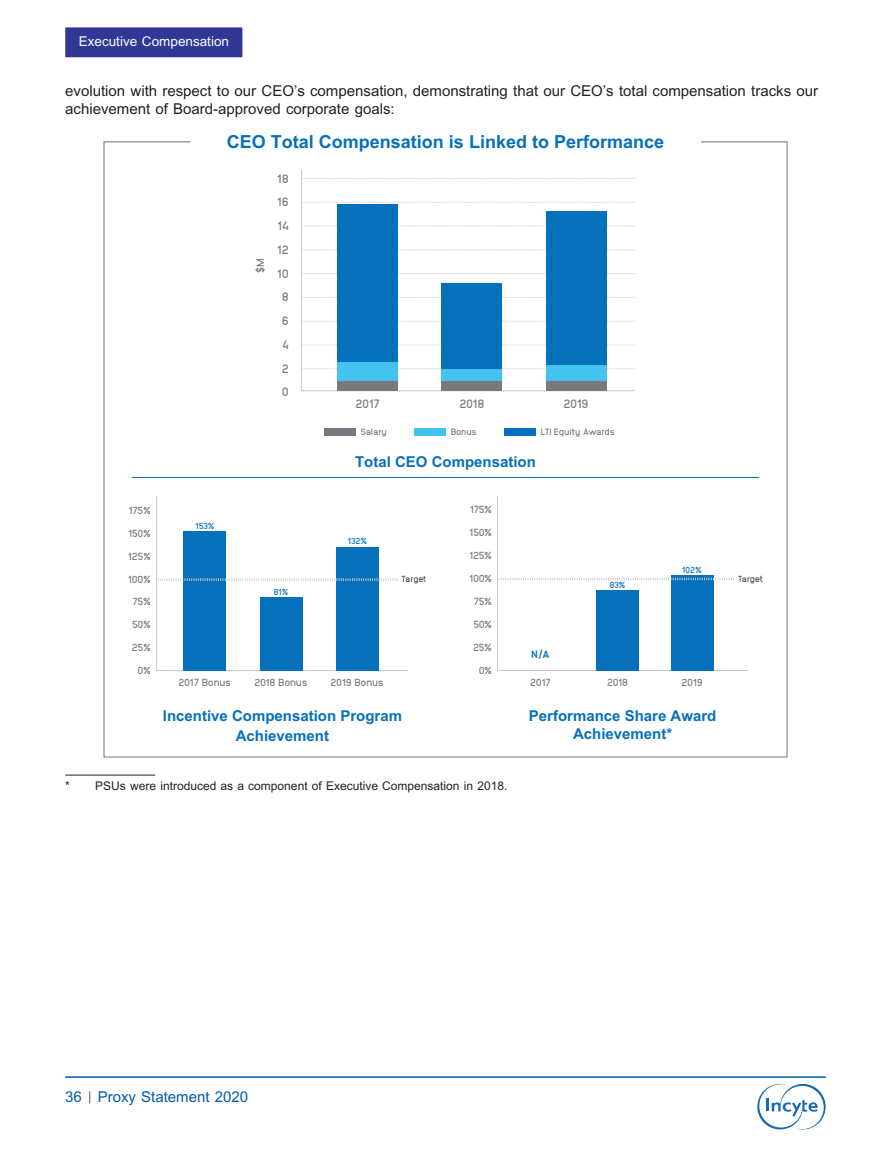
<style>
.page{position:relative;width:891px;height:1161px;background:#fff}
.page>*{position:absolute;margin:0;border:0;box-sizing:border-box;transform-origin:0 0}
.t1{font:700 18px "Arial";color:#0770ba}
.t2{font:15px/18px "Arial";color:#231f20}
.t3{font:700 15px/19.2px "Arial";color:#0770ba;text-align:center}
.t4{font:15px "Arial";color:#015bab}
.t5{font:13.5px "Arial";color:#fff}
.t6{font:700 12.15px/23.7px "Anodina";color:#79787e;text-align:center}
.t7{font:12px "Arial";color:#231f20}
.t8{font:800 10.8px "Anodina";color:#0770ba}
.t9{font:700 10.35px "Anodina";letter-spacing:-.03em;color:#79787e}
.t10{font:700 9.15px "Anodina";letter-spacing:-.03em;color:#79787e}
.t11{font:700 8.85px "Anodina";letter-spacing:-.03em;color:#0770ba}
.t12{font:700 8.85px "Anodina";letter-spacing:-.07em;color:#4b4b54}
</style>
<div class="page">
<div style="left:65px;top:27px;width:177px;height:30px;background:#303795"></div>
<svg style="left:104px;top:141px;width:684px;height:616px"></svg>
<div style="left:190px;top:137px;width:511px;height:11px;background:#fff"></div>
<svg style="left:255px;top:259px;width:10px;height:13px"></svg>
<svg style="left:301px;top:169px;width:335px;height:223px"></svg>
<div style="left:546px;top:380px;width:60px;height:11px;background:#79787e"></div>
<div style="left:337px;top:380px;width:61px;height:11px;background:#79787e"></div>
<div style="left:337px;top:204px;width:61px;height:166px;background:#0770ba"></div>
<div style="left:337px;top:362px;width:61px;height:18px;background:#44c3f1"></div>
<div style="left:442px;top:380px;width:60px;height:11px;background:#79787e"></div>
<div style="left:442px;top:283px;width:60px;height:87px;background:#0770ba"></div>
<div style="left:442px;top:369px;width:60px;height:12px;background:#44c3f1"></div>
<div style="left:324px;top:428px;width:32px;height:7px;background:#79787e"></div>
<div style="left:414px;top:428px;width:32px;height:7px;background:#44c3f1"></div>
<div style="left:504px;top:428px;width:32px;height:7px;background:#0770ba"></div>
<div style="left:546px;top:364px;width:60px;height:16px;background:#44c3f1"></div>
<div style="left:546px;top:212px;width:60px;height:153px;background:#0770ba"></div>
<svg style="left:156px;top:495px;width:253px;height:177px"></svg>
<div style="left:184px;top:531px;width:42px;height:140px;background:#0770ba"></div>
<div style="left:336px;top:547px;width:43px;height:124px;background:#0770ba"></div>
<div style="left:260px;top:597px;width:42px;height:74px;background:#0770ba"></div>
<svg style="left:156px;top:578px;width:242px;height:3px"></svg>
<svg style="left:497px;top:495px;width:252px;height:176px"></svg>
<div style="left:596px;top:591px;width:43px;height:80px;background:#0770ba"></div>
<div style="left:671px;top:575px;width:43px;height:96px;background:#0770ba"></div>
<svg style="left:497px;top:578px;width:237px;height:2px"></svg>
<hr style="left:65px;top:775px;width:90px;height:1px;background:#231f20">
<svg style="left:89px;top:1091px;width:1px;height:12px"></svg>
<svg style="left:757px;top:1084px;width:69px;height:45px"></svg>
<hr style="left:65px;top:1076px;width:761px;height:2px;background:#015bab">
<p class="t5" style="left:79px;top:37px;width:152px">Executive Compensation</p>
<p class="t2" style="left:65px;top:83px;width:754px">evolution with respect to our CEO’s compensation, demonstrating that our CEO’s total compensation tracks our achievement of Board-approved corporate goals:</p>
<p class="t1" style="left:227px;top:135px;width:439px">CEO Total Compensation is Linked to Performance</p>
<p class="t6" style="left:277px;top:167px;width:13px">18<br>16<br>14<br>12<br>10<br>8<br>6<br>4<br>2<br>0</p>
<p class="t6" style="left:356px;top:393px;width:26px">2017</p>
<p class="t6" style="left:459px;top:393px;width:27px">2018</p>
<p class="t6" style="left:564px;top:393px;width:27px">2019</p>
<p class="t10" style="left:361px;top:428px;width:28px">Salary</p>
<p class="t10" style="left:451px;top:428px;width:28px">Bonus</p>
<p class="t10" style="left:541px;top:428px;width:76px">LTI Equity Awards</p>
<p class="t3" style="left:355px;top:454px;width:182px">Total CEO Compensation</p>
<p class="t9" style="left:129px;top:506px;width:24px">175%</p>
<p class="t9" style="left:128px;top:529px;width:24px">150%</p>
<p class="t9" style="left:128px;top:552px;width:25px">125%</p>
<p class="t9" style="left:128px;top:575px;width:25px">100%</p>
<p class="t9" style="left:133px;top:598px;width:20px">75%</p>
<p class="t9" style="left:132px;top:621px;width:20px">50%</p>
<p class="t9" style="left:132px;top:644px;width:20px">25%</p>
<p class="t9" style="left:138px;top:667px;width:15px">0%</p>
<p class="t11" style="left:195px;top:522px;width:21px">153%</p>
<p class="t11" style="left:274px;top:589px;width:16px">81%</p>
<p class="t11" style="left:347px;top:538px;width:21px">132%</p>
<p class="t12" style="left:401px;top:576px;width:27px">Target</p>
<p class="t9" style="left:178px;top:679px;width:54px">2017 Bonus</p>
<p class="t9" style="left:254px;top:679px;width:55px">2018 Bonus</p>
<p class="t9" style="left:331px;top:679px;width:55px">2019 Bonus</p>
<p class="t3" style="left:163px;top:708px;width:241px">Incentive Compensation Program<br>Achievement</p>
<p class="t9" style="left:470px;top:506px;width:24px">175%</p>
<p class="t9" style="left:469px;top:529px;width:24px">150%</p>
<p class="t9" style="left:469px;top:552px;width:25px">125%</p>
<p class="t9" style="left:469px;top:575px;width:25px">100%</p>
<p class="t9" style="left:474px;top:598px;width:20px">75%</p>
<p class="t9" style="left:473px;top:621px;width:20px">50%</p>
<p class="t9" style="left:473px;top:644px;width:20px">25%</p>
<p class="t9" style="left:479px;top:667px;width:15px">0%</p>
<p class="t8" style="left:531px;top:650px;width:20px">N/A</p>
<p class="t9" style="left:530px;top:679px;width:22px">2017</p>
<p class="t11" style="left:610px;top:582px;width:18px">83%</p>
<p class="t9" style="left:607px;top:679px;width:23px">2018</p>
<p class="t11" style="left:682px;top:567px;width:21px">102%</p>
<p class="t9" style="left:682px;top:679px;width:23px">2019</p>
<p class="t3" style="left:529px;top:708px;width:189px;line-height:18px">Performance Share Award<br>Achievement*</p>
<p class="t7" style="left:65px;top:782px;width:444px">* PSUs were introduced as a component of Executive Compensation in 2018.</p>
<p class="t12" style="left:738px;top:575px;width:27px">Target</p>
<p class="t4" style="left:65px;top:1091px;width:184px">36 Proxy Statement 2020</p>
</div>
